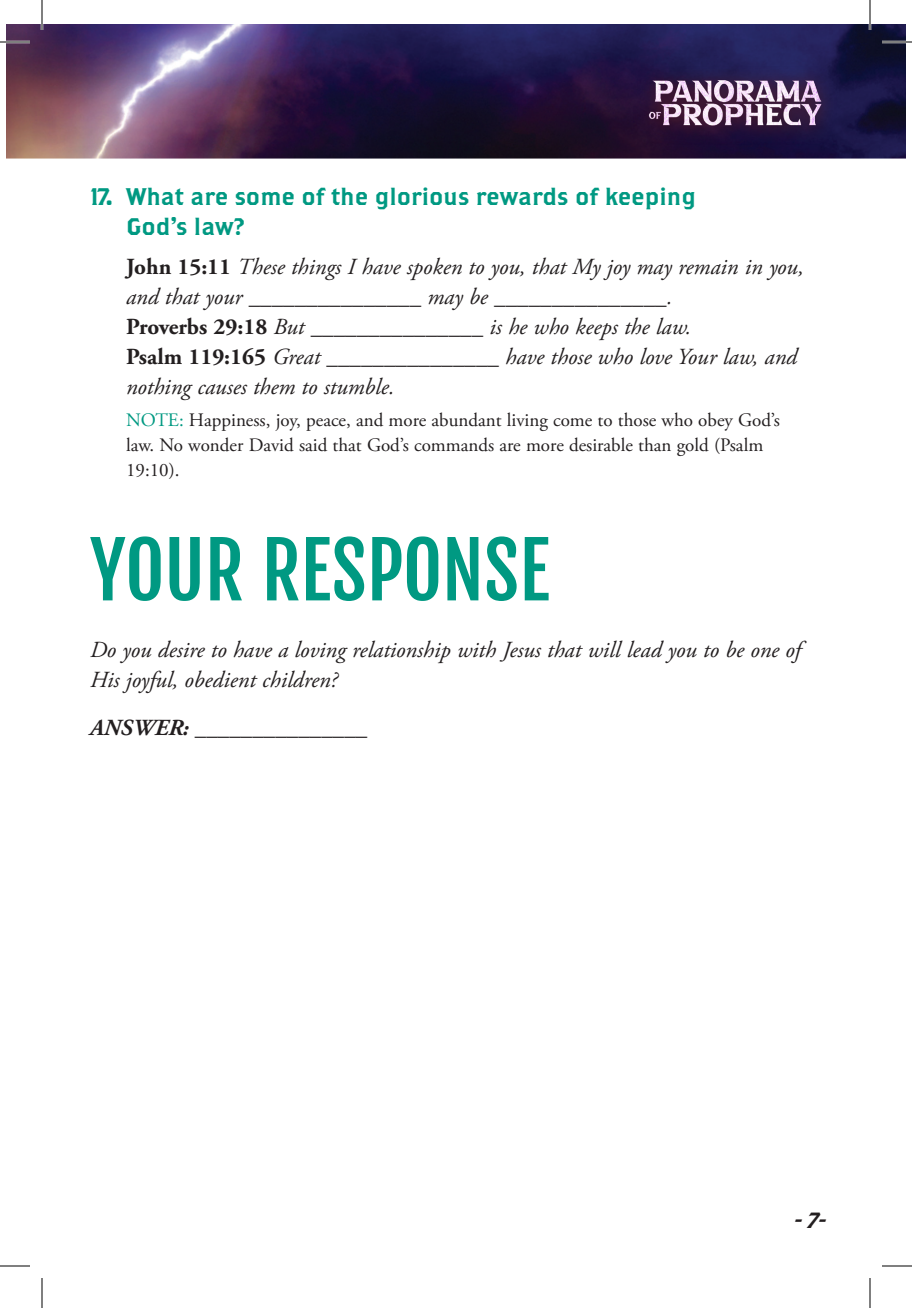
<style>
.page{position:relative;width:912px;height:1308px;background:#fff}
.page>*{position:absolute;margin:0;border:0;box-sizing:border-box;transform-origin:0 0}
.Subhead{font:76px "Fjalla One";color:#009982}
.QUESTION{font:24px/30px "Brothers OT";color:#009982}
.VERSES{font:italic 23px/30px "Adobe Garamond Pro";color:#231f20}
.text{font:italic 23px/30px "Adobe Garamond Pro";color:#231f20}
.text-2{font:italic 700 23px "Adobe Garamond Pro";color:#231f20}
.t1{font:22px "Brothers OT Super Slant";color:#231f20}
.NOTE{font:19px/25px "Adobe Garamond Pro";color:#231f20}
.s1{font-weight:700;font-style:normal}
.s2{color:#009982}
</style>
<div class="page">
<img style="left:6px;top:24px;width:900px;height:134px">
<img style="left:628px;top:60px;width:212px;height:92px">
<hr style="left:0;top:41px;width:30px;height:2px;background:#fff">
<hr style="left:882px;top:41px;width:30px;height:2px;background:#fff">
<hr style="left:41px;top:0;width:2px;height:30px;background:#fff">
<hr style="left:869px;top:0;width:2px;height:30px;background:#fff">
<hr style="left:0;top:42px;width:30px;height:1px;background:#000">
<hr style="left:882px;top:42px;width:30px;height:1px;background:#000">
<hr style="left:0;top:1266px;width:30px;height:1px;background:#000">
<hr style="left:882px;top:1266px;width:30px;height:1px;background:#000">
<hr style="left:42px;top:0;width:1px;height:30px;background:#000">
<hr style="left:42px;top:1278px;width:1px;height:30px;background:#000">
<hr style="left:870px;top:0;width:1px;height:30px;background:#000">
<hr style="left:870px;top:1278px;width:1px;height:30px;background:#000">
<p class="QUESTION" style="left:126px;top:183px;width:571px;text-indent:-36px">17. What are some of the glorious rewards of keeping<br>God’s law?</p>
<p class="VERSES" style="left:126px;top:253px;width:679px"><span class="s1">John 15:11</span> These things I have spoken to you, that My joy may remain in you, and that your _______________ may be _______________.</p>
<p class="VERSES" style="left:126px;top:313px;width:567px"><span class="s1">Proverbs 29:18</span> But _______________ is he who keeps the law.</p>
<p class="VERSES" style="left:126px;top:343px;width:673px"><span class="s1">Psalm 119:165</span> Great _______________ have those who love Your law, and nothing causes them to stumble.</p>
<p class="NOTE" style="left:126px;top:409px;width:655px"><span class="s2">NOTE:</span> Happiness, joy, peace, and more abundant living come to those who obey God’s law. No wonder David said that God’s commands are more desirable than gold (Psalm<br>19:10).</p>
<p class="Subhead" style="left:90px;top:524px;width:462px">YOUR RESPONSE</p>
<p class="text" style="left:90px;top:636px;width:712px">Do you desire to have a loving relationship with Jesus that will lead you to be one of<br>His joyful, obedient children?</p>
<p class="text-2" style="left:90px;top:715px;width:279px">ANSWER: _______________</p>
<p class="t1" style="left:795px;top:1210px;width:33px">- 7-</p>
</div>
